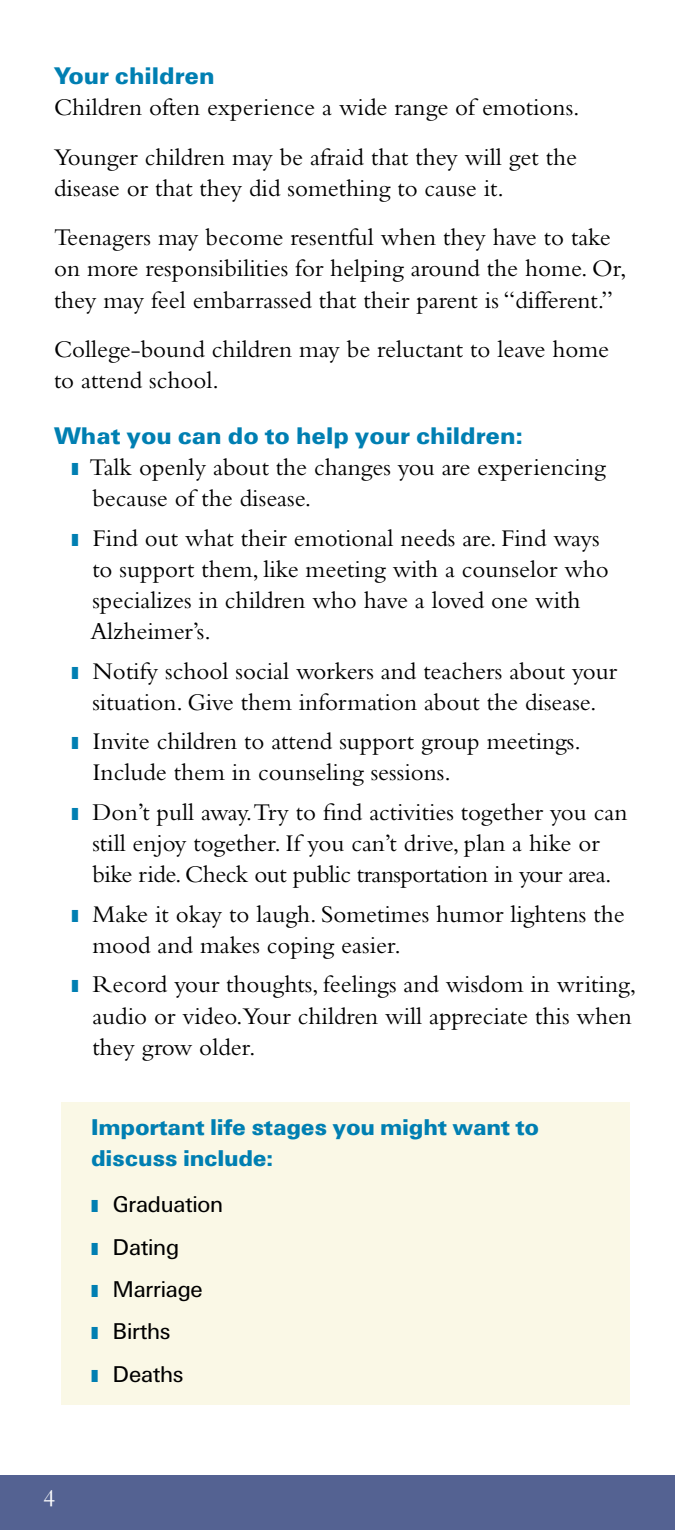
<style>
.page{position:relative;width:675px;height:1530px;background:#fff}
.page>*{position:absolute;margin:0;border:0;box-sizing:border-box;transform-origin:0 0}
.t1{font:25px/31.2px "Bembo";color:#000}
.t2{font:25px "Univers U75";color:#007fb2}
.t3{font:25px "Bembo";color:#fff}
.t4{font:23.75px/31.2px "Univers U75";letter-spacing:-.01em;color:#007fb2}
.t5{font:23.75px/42.5px "Univers U55";letter-spacing:-.01em;color:#000}
</style>
<div class="page">
<div style="left:62px;top:1103px;width:568px;height:302px;background:#faf8e6"></div>
<div style="left:0;top:1475px;width:675px;height:55px;background:#546292"></div>
<p class="t2" style="left:54px;top:59px;width:162px">Your children</p>
<p class="t1" style="left:54px;top:83px;width:527px;line-height:49.2px">Children often experience a wide range of emotions.<br>Younger children may be afraid that they will get the</p>
<p class="t1" style="left:54px;top:163px;width:558px;line-height:49.2px">disease or that they did something to cause it.<br>Teenagers may become resentful when they have to take</p>
<p class="t1" style="left:54px;top:253px;width:574px">on more responsibilities for helping around the home. Or, they may feel embarrassed that their parent is “different.”</p>
<p class="t1" style="left:54px;top:333px;width:557px">College-bound children may be reluctant to leave home to attend school.</p>
<p class="t2" style="left:54px;top:419px;width:470px">What you can do to help your children:</p>
<p class="t1" style="left:90px;top:451px;width:518px">Talk openly about the changes you are experiencing because of the disease.</p>
<p class="t1" style="left:90px;top:522px;width:520px">Find out what their emotional needs are. Find ways to support them, like meeting with a counselor who specializes in children who have a loved one with Alzheimer’s.</p>
<p class="t1" style="left:92px;top:655px;width:526px">Notify school social workers and teachers about your situation. Give them information about the disease.</p>
<p class="t1" style="left:92px;top:725px;width:490px">Invite children to attend support group meetings.<br>Include them in counseling sessions.</p>
<p class="t1" style="left:92px;top:796px;width:537px">Don’t pull away.Try to find activities together you can still enjoy together. If you can’t drive, plan a hike or bike ride. Check out public transportation in your area.</p>
<p class="t1" style="left:92px;top:898px;width:534px">Make it okay to laugh. Sometimes humor lightens the mood and makes coping easier.</p>
<p class="t1" style="left:92px;top:968px;width:545px">Record your thoughts, feelings and wisdom in writing, audio or video.Your children will appreciate this when they grow older.</p>
<p class="t4" style="left:91px;top:1114px;width:450px">Important life stages you might want to discuss include:</p>
<p class="t5" style="left:113px;top:1185px;width:112px">Graduation<br>Dating<br>Marriage<br>Births<br>Deaths</p>
<p class="t3" style="left:43px;top:1483px;width:14px">4</p>
</div>
